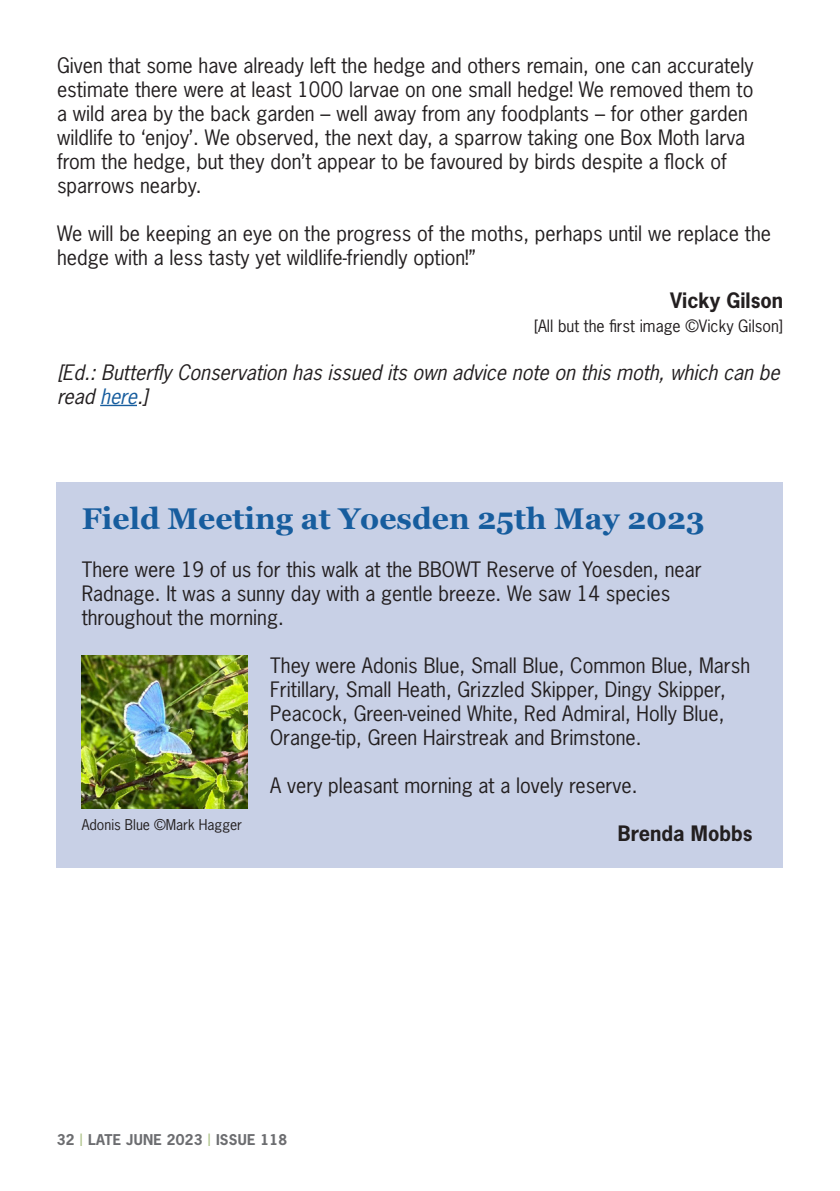
<style>
.page{position:relative;width:840px;height:1191px;background:#fff}
.page>*{position:absolute;margin:0;border:0;box-sizing:border-box;transform-origin:0 0}
.Body_Copy_Bold{font:700 30px "Georgia";color:#175d9e}
.Body_Copy_Bold-2{font:20px/24px "News Gothic";color:#231f20}
.Body_Copy_Bold-3{font:italic 20px/24px "News Gothic";color:#231f20}
.Body_Copy_Bold-4{font:700 20px "News Gothic";color:#231f20}
.Body_Copy_Bold-5{font:16px "News Gothic";color:#231f20}
.t1{font:700 14px "News Gothic";letter-spacing:.02em;color:#6c6d70}
.Body_Copy_Bold-6{font:14px "News Gothic";color:#231f20}
.s1{color:#175d9e}
.s2{font-weight:400;font-size:16px;color:#adc287}
</style>
<div class="page">
<hr style="left:100px;top:405px;width:37px;height:1px;background:#175d9e">
<div style="left:57px;top:482px;width:725px;height:385px;background:#c8d0e6"></div>
<img style="left:82px;top:655px;width:165px;height:153px">
<p class="Body_Copy_Bold-2" style="left:57px;top:53px;width:697px">Given that some have already left the hedge and others remain, one can accurately estimate there were at least 1000 larvae on one small hedge! We removed them to a wild area by the back garden – well away from any foodplants – for other garden wildlife to ‘enjoy’. We observed, the next day, a sparrow taking one Box Moth larva from the hedge, but they don’t appear to be favoured by birds despite a flock of sparrows nearby.</p>
<p class="Body_Copy_Bold-2" style="left:57px;top:221px;width:715px">We will be keeping an eye on the progress of the moths, perhaps until we replace the hedge with a less tasty yet wildlife-friendly option!”</p>
<p class="Body_Copy_Bold-4" style="left:669px;top:287px;width:115px">Vicky Gilson</p>
<p class="Body_Copy_Bold-5" style="left:533px;top:315px;width:251px">[All but the first image ©Vicky Gilson]</p>
<p class="Body_Copy_Bold-3" style="left:57px;top:359px;width:729px">[Ed.:ButterflyConservation hasissued itsown advice note on thismoth,which can be read <span class="s1">here</span>.]</p>
<p class="Body_Copy_Bold" style="left:82px;top:495px;width:624px">Field Meeting at Yoesden 25th May 2023</p>
<p class="Body_Copy_Bold-2" style="left:82px;top:556px;width:621px">There were 19 of us for this walk at the BBOWT Reserve of Yoesden, near<br>Radnage. It was a sunny day with a gentle breeze. We saw 14 species throughout the morning.</p>
<p class="Body_Copy_Bold-2" style="left:270px;top:652px;width:481px">They were Adonis Blue, Small Blue, Common Blue, Marsh Fritillary, Small Heath, Grizzled Skipper, Dingy Skipper, Peacock, Green-veined White, Red Admiral, Holly Blue, Orange-tip, Green Hairstreak and Brimstone.</p>
<p class="Body_Copy_Bold-2" style="left:270px;top:772px;width:368px">A very pleasant morning at a lovely reserve.</p>
<p class="Body_Copy_Bold-4" style="left:617px;top:820px;width:136px">Brenda Mobbs</p>
<p class="Body_Copy_Bold-6" style="left:82px;top:815px;width:162px">Adonis Blue ©Mark Hagger</p>
<p class="t1" style="left:57px;top:1130px;width:232px">32 <span class="s2">|</span> LATE JUNE 2023 <span class="s2">|</span> ISSUE 118</p>
</div>
